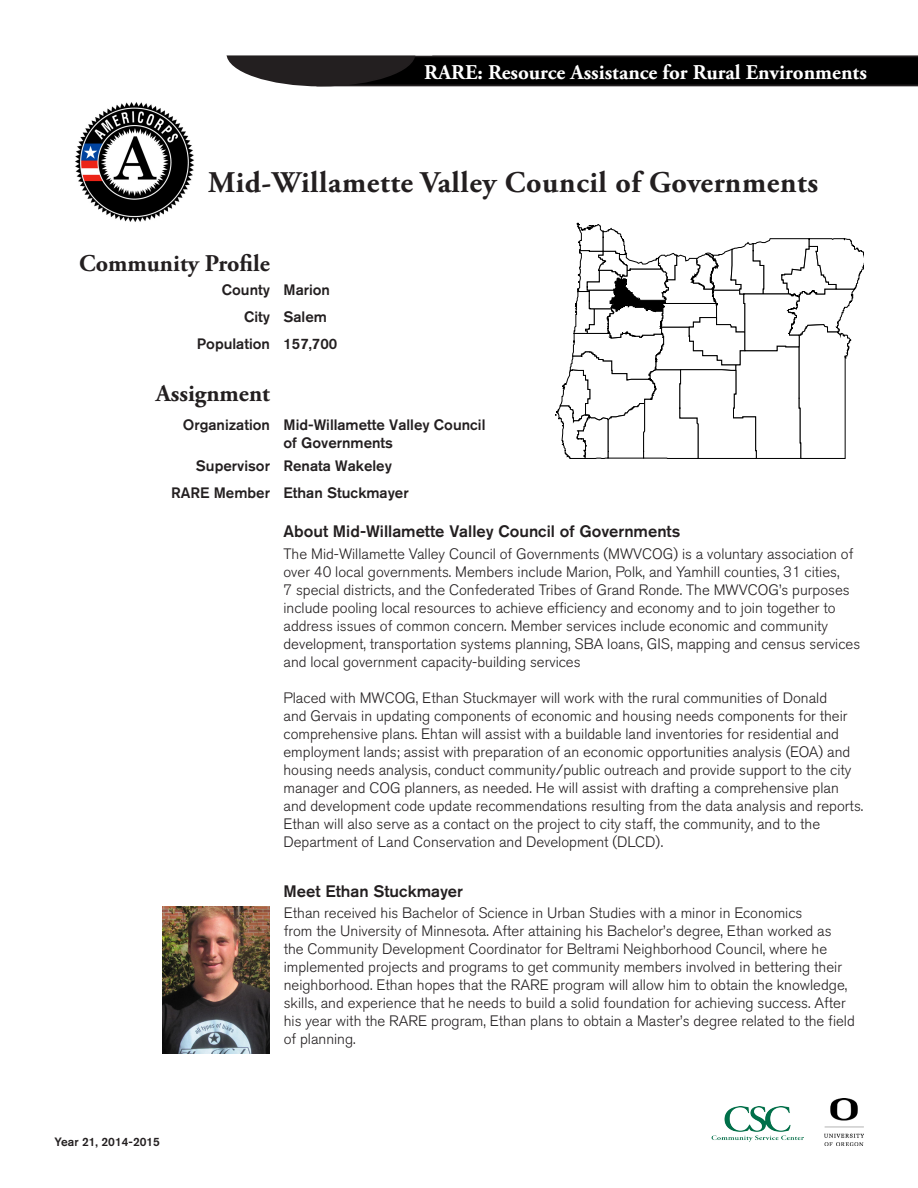
<style>
.page{position:relative;width:918px;height:1188px;background:#fff}
.page>*{position:absolute;margin:0;border:0;box-sizing:border-box;transform-origin:0 0}
.t1{font:700 30px "Adobe Garamond Pro";letter-spacing:.02em;color:#231f20}
.t2{font:700 24px "Adobe Garamond Pro";color:#231f20}
.t3{font:700 21px "Adobe Garamond Pro";color:#fff}
.t4{font:500 16.5px "Akzidenz Grotesk BQ";color:#231f20}
.t5{font:300 15px/18px "Akzidenz Grotesk BQ";color:#231f20}
.t6{font:500 15px "Akzidenz Grotesk BQ";color:#231f20}
.t7{font:500 12px "Akzidenz Grotesk BQ";color:#231f20}
</style>
<div class="page">
<svg style="left:337px;top:55px;width:581px;height:31px;background:#070606"></svg>
<div style="left:227px;top:21px;width:188px;height:65px;background:#231f20;border-radius:50%"></div>
<div style="left:188px;top:11px;width:244px;height:44px;background:#fff"></div>
<img style="left:711px;top:1107px;width:92px;height:35px">
<img style="left:825px;top:1098px;width:38px;height:48px">
<svg style="left:556px;top:223px;width:307px;height:236px"></svg>
<img style="left:75px;top:102px;width:119px;height:120px">
<img style="left:162px;top:906px;width:108px;height:148px">
<h3 class="t3" style="left:424px;top:60px;width:444px">RARE: Resource Assistance for Rural Environments</h3>
<p class="t1" style="left:208px;top:165px;width:611px">Mid-Willamette Valley Council of Governments</p>
<p class="t2" style="left:79px;top:249px;width:192px">Community Profile</p>
<p class="t6" style="left:222px;top:281px;width:50px">County</p>
<p class="t6" style="left:244px;top:308px;width:27px">City</p>
<p class="t6" style="left:197px;top:335px;width:75px">Population</p>
<p class="t2" style="left:156px;top:380px;width:116px">Assignment</p>
<p class="t6" style="left:183px;top:415px;width:89px">Organization</p>
<p class="t6" style="left:196px;top:457px;width:76px">Supervisor</p>
<p class="t6" style="left:171px;top:484px;width:100px">RARE Member</p>
<p class="t6" style="left:284px;top:281px;width:48px">Marion</p>
<p class="t6" style="left:284px;top:308px;width:45px">Salem</p>
<p class="t6" style="left:284px;top:335px;width:55px">157,700</p>
<p class="t6" style="left:284px;top:415px;width:203px">Mid-Willamette Valley Council</p>
<p class="t6" style="left:284px;top:433px;width:111px">of Governments</p>
<p class="t6" style="left:284px;top:457px;width:110px">Renata Wakeley</p>
<p class="t6" style="left:284px;top:484px;width:127px">Ethan Stuckmayer</p>
<p class="t4" style="left:284px;top:522px;width:398px">About Mid-Willamette Valley Council of Governments</p>
<p class="t5" style="left:284px;top:546px;width:578px">The Mid-Willamette Valley Council of Governments (MWVCOG) is a voluntary association of over 40 local governments. Members include Marion, Polk, and Yamhill counties, 31 cities,<br>7 special districts, and the Confederated Tribes of Grand Ronde. The MWVCOG’s purposes include pooling local resources to achieve efficiency and economy and to join together to address issues of common concern. Member services include economic and community development, transportation systems planning, SBA loans, GIS, mapping and census services and local government capacity-building services</p>
<p class="t5" style="left:284px;top:690px;width:581px">Placed with MWCOG, Ethan Stuckmayer will work with the rural communities of Donald<br>and Gervais in updating components of economic and housing needs components for their comprehensive plans. Ehtan will assist with a buildable land inventories for residential and employment lands; assist with preparation of an economic opportunities analysis (EOA) and housing needs analysis, conduct community/public outreach and provide support to the city manager and COG planners, as needed. He will assist with drafting a comprehensive plan and development code update recommendations resulting from the data analysis and reports.<br>Ethan will also serve as a contact on the project to city staff, the community, and to the Department of Land Conservation and Development (DLCD).</p>
<p class="t4" style="left:284px;top:881px;width:181px">Meet Ethan Stuckmayer</p>
<p class="t5" style="left:284px;top:904px;width:573px">Ethan received his Bachelor of Science in Urban Studies with a minor in Economics<br>from the University of Minnesota. After attaining his Bachelor’s degree, Ethan worked as the Community Development Coordinator for Beltrami Neighborhood Council, where he implemented projects and programs to get community members involved in bettering their neighborhood. Ethan hopes that the RARE program will allow him to obtain the knowledge, skills, and experience that he needs to build a solid foundation for achieving success. After his year with the RARE program, Ethan plans to obtain a Master’s degree related to the field of planning.</p>
<p class="t7" style="left:55px;top:1134px;width:107px">Year 21, 2014-2015</p>
</div>
